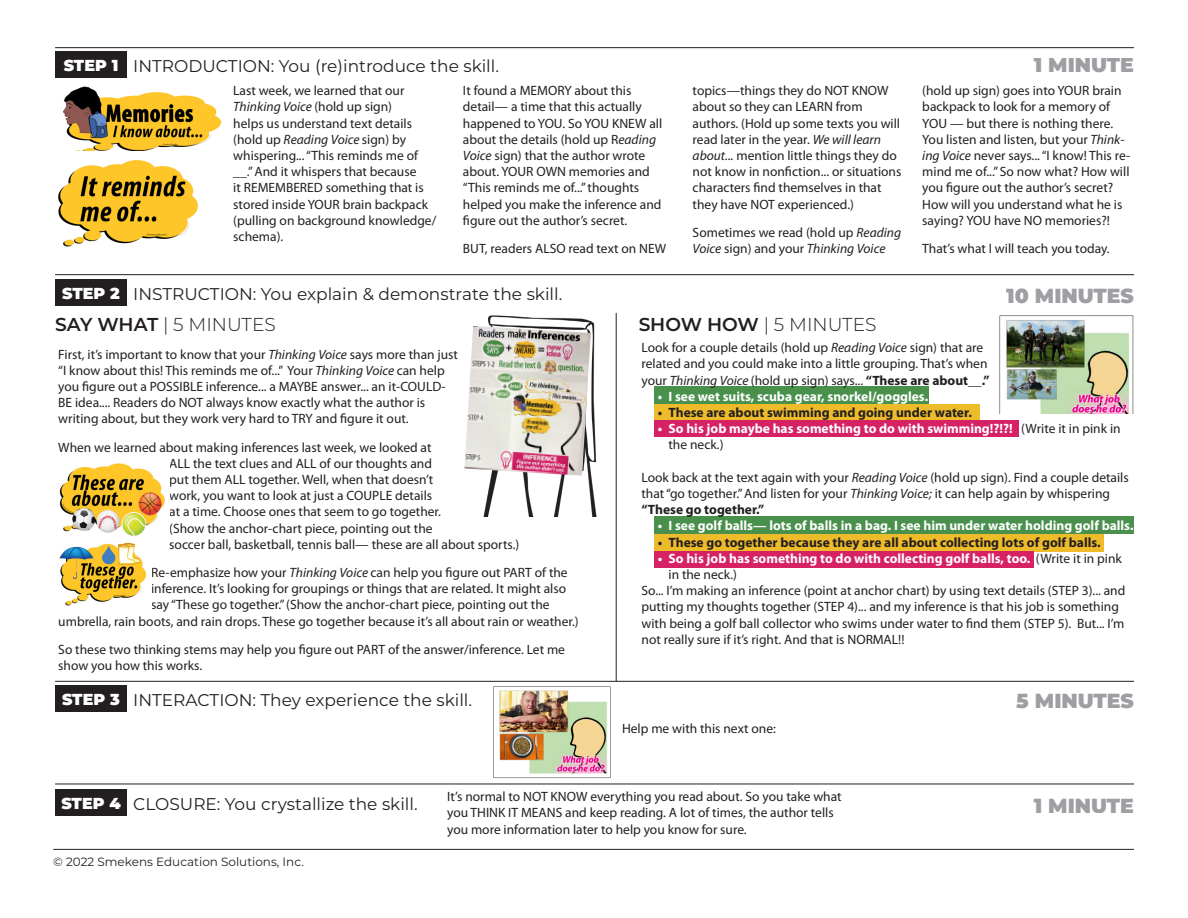
<style>
.page{position:relative;width:1188px;height:918px;background:#fff}
.page>*{position:absolute;margin:0;border:0;box-sizing:border-box;transform-origin:0 0}
.t1{font:900 20.4px "Montserrat";color:#9d9fa2}
.t2{font:300 18.6px "Montserrat";color:#231f20}
.t3{font:16.95px "Montserrat";color:#231f20}
.t4{font:900 15.9px "Montserrat";color:#fff}
.t5{font:13.5px/16.2px "Myriad Pro";color:#231f20}
.t6{font:700 13.5px/16.2px "Myriad Pro";color:#fff}
.t7{font:700 13.5px "Myriad Pro";color:#231f20}
.t8{font:12px "Montserrat";color:#231f20}
.s1{font-style:italic}
.s2{font-weight:600}
.s3{font-weight:700}
.s4{font-weight:400;color:#231f20}
</style>
<div class="page">
<div style="left:654px;top:516px;width:480px;height:18px;background:#49904c"></div>
<div style="left:654px;top:386px;width:274px;height:18px;background:#49904c"></div>
<div style="left:654px;top:534px;width:450px;height:18px;background:#eebb2a"></div>
<div style="left:654px;top:404px;width:326px;height:18px;background:#eebb2a"></div>
<hr style="left:55px;top:274px;width:1079px;height:1px;background:#231f20">
<hr style="left:616px;top:313px;width:1px;height:369px;background:#57585a">
<div style="left:55px;top:279px;width:72px;height:27px;background:#231f20"></div>
<div style="left:55px;top:789px;width:72px;height:27px;background:#231f20"></div>
<hr style="left:55px;top:783px;width:1079px;height:1px;background:#231f20">
<img style="left:483px;top:316px;width:114px;height:200px">
<hr style="left:55px;top:681px;width:1079px;height:1px;background:#231f20">
<div style="left:55px;top:685px;width:72px;height:27px;background:#231f20"></div>
<hr style="left:53px;top:849px;width:1081px;height:1px;background:#231f20">
<hr style="left:55px;top:47px;width:1079px;height:1px;background:#231f20">
<div style="left:55px;top:51px;width:72px;height:26px;background:#231f20"></div>
<img style="left:63px;top:86px;width:159px;height:65px">
<img style="left:58px;top:160px;width:140px;height:87px">
<img style="left:59px;top:463px;width:106px;height:73px">
<img style="left:59px;top:542px;width:88px;height:64px">
<img style="left:464px;top:326px;width:127px;height:150px">
<img style="left:999px;top:315px;width:135px;height:98px">
<img style="left:493px;top:686px;width:118px;height:92px">
<div style="left:654px;top:420px;width:364px;height:17px;background:#d62164"></div>
<div style="left:654px;top:551px;width:380px;height:16px;background:#d62164"></div>
<p class="t4" style="left:64px;top:53px;width:56px">STEP 1</p>
<p class="t3" style="left:133px;top:54px;width:367px">INTRODUCTION: You (re)introduce the skill.</p>
<h1 class="t1" style="left:1034px;top:50px;width:102px">1 MINUTE</h1>
<p class="t5" style="left:233px;top:82px;width:205px">Last week, we learned that our<br><span class="s1">Thinking Voice</span> (hold up sign)<br>helps us understand text details (hold up <span class="s1">Reading Voice</span> sign) by whispering... “This reminds me of __.” And it whispers that because<br>it REMEMBERED something that is stored inside YOUR brain backpack (pulling on background knowledge/ schema).</p>
<p class="t5" style="left:463px;top:82px;width:201px">It found a MEMORY about this detail— a time that this actually happened to YOU. So YOU KNEW all about the details (hold up R<span class="s1">eading<br>Voice</span> sign) that the author wrote about. YOUR OWN memories and “This reminds me of...” thoughts helped you make the inference and figure out the author’s secret.</p>
<p class="t5" style="left:463px;top:240px;width:205px">BUT, readers ALSO read text on NEW</p>
<p class="t5" style="left:693px;top:82px;width:210px">topics—things they do NOT KNOW about so they can LEARN from authors. (Hold up some texts you will read later in the year. <span class="s1">We will learn about...</span> mention little things they do not know in nonfiction... or situations characters find themselves in that they have NOT experienced.)</p>
<p class="t5" style="left:693px;top:224px;width:210px">Sometimes we read (hold up <span class="s1">Reading<br>Voice</span> sign) and your <span class="s1">Thinking Voice</span></p>
<p class="t5" style="left:922px;top:82px;width:210px">(hold up sign) goes into YOUR brain backpack to look for a memory of YOU — but there is nothing there.<br>You listen and listen, but your <span class="s1">Think&shy;ing Voice</span> never says... “I know! This re&shy;mind me of...” So now what? How will you figure out the author’s secret?<br>How will you understand what he is saying? YOU have NO memories?!</p>
<p class="t5" style="left:922px;top:240px;width:189px">That’s what I will teach you today.</p>
<p class="t4" style="left:62px;top:281px;width:59px">STEP 2</p>
<p class="t3" style="left:133px;top:282px;width:431px">INSTRUCTION: You explain &amp; demonstrate the skill.</p>
<h1 class="t1" style="left:1006px;top:281px;width:129px">10 MINUTES</h1>
<h2 class="t2" style="left:55px;top:312px;width:222px"><span class="s2">SAY WHAT</span> | 5 MINUTES</h2>
<h2 class="t2" style="left:639px;top:312px;width:240px"><span class="s2">SHOW HOW</span> | 5 MINUTES</h2>
<p class="t5" style="left:58px;top:346px;width:401px">First, it’s important to know that your <span class="s1">Thinking Voice</span> says more than just “I know about this! This reminds me of...” Your <span class="s1">Thinking Voice</span> can help you figure out a POSSIBLE inference... a MAYBE answer... an it-COULD-BE idea.... Readers do NOT always know exactly what the author is writing about, but they work very hard to TRY and figure it out.</p>
<p class="t5" style="left:169px;top:439px;width:352px;text-indent:-111px">When we learned about making inferences last week, we looked at<br>ALL the text clues and ALL of our thoughts and<br>put them ALL together. Well, when that doesn’t<br>work, you want to look at just a COUPLE details<br>at a time. Choose ones that seem to go together.<br>(Show the anchor-chart piece, pointing out the<br>soccer ball, basketball, tennis ball— these are all about sports.)</p>
<p class="t5" style="left:151px;top:564px;width:418px">Re-emphasize how your <span class="s1">Thinking Voice</span> can help you figure out PART of the</p>
<p class="t5" style="left:151px;top:580px;width:417px">inference. It’s looking for groupings or things that are related. It might also</p>
<p class="t5" style="left:151px;top:597px;width:400px">say “These go together.” (Show the anchor-chart piece, pointing out the</p>
<p class="t5" style="left:58px;top:613px;width:522px">umbrella, rain boots, and rain drops. These go together because it’s all about rain or weather.)</p>
<p class="t5" style="left:58px;top:641px;width:508px">So these two thinking stems may help you figure out PART of the answer/inference. Let me show you how this works.</p>
<p class="t5" style="left:642px;top:339px;width:350px">Look for a couple details (hold up <span class="s1">Reading Voice</span> sign) that are related and you could make into a little grouping. That’s when your <span class="s1">Thinking Voice</span> (hold up sign) says... <span class="s3">“These are about__.”</span></p>
<p class="t6" style="left:658px;top:388px;width:272px">• I see wet suits, scuba gear, snorkel/goggles.</p>
<p class="t7" style="left:658px;top:404px;width:316px">• These are about swimming and going under water.</p>
<p class="t6" style="left:669px;top:420px;width:454px;text-indent:-11px">• So his job maybe has something to do with swimming!?!?! <span class="s4">(Write it in pink in the neck.)</span></p>
<p class="t5" style="left:642px;top:469px;width:489px">Look back at the text again with your <span class="s1">Reading Voice</span> (hold up sign). Find a couple details that “go together.” And listen for your <span class="s1">Thinking Voice;</span> it can help again by whispering <span class="s3">“These go together.”</span></p>
<p class="t6" style="left:658px;top:517px;width:477px">• I see golf balls— lots of balls in a bag. I see him under water holding golf balls.</p>
<p class="t7" style="left:658px;top:533px;width:444px">• These go together because they are all about collecting lots of golf balls.</p>
<p class="t6" style="left:669px;top:550px;width:455px;text-indent:-11px">• So his job has something to do with collecting golf balls, too. <span class="s4">(Write it in pink in the neck.)</span></p>
<p class="t5" style="left:642px;top:582px;width:485px">So... I’m making an inference (point at anchor chart) by using text details (STEP 3)... and putting my thoughts together (STEP 4)... and my inference is that his job is something with being a golf ball collector who swims under water to find them (STEP 5). But... I’m not really sure if it’s right. And that is NORMAL!!</p>
<p class="t4" style="left:62px;top:688px;width:59px">STEP 3</p>
<p class="t3" style="left:133px;top:688px;width:340px">INTERACTION: They experience the skill.</p>
<h1 class="t1" style="left:1016px;top:686px;width:119px">5 MINUTES</h1>
<p class="t5" style="left:622px;top:720px;width:155px">Help me with this next one:</p>
<p class="t5" style="left:447px;top:788px;width:396px">It’s normal to NOT KNOW everything you read about. So you take what you THINK IT MEANS and keep reading. A lot of times, the author tells you more information later to help you know for sure.</p>
<p class="t4" style="left:61px;top:792px;width:61px">STEP 4</p>
<p class="t3" style="left:133px;top:792px;width:286px">CLOSURE: You crystallize the skill.</p>
<h1 class="t1" style="left:1034px;top:790px;width:102px">1 MINUTE</h1>
<p class="t8" style="left:53px;top:853px;width:252px">© 2022 Smekens Education Solutions, Inc.</p>
</div>
